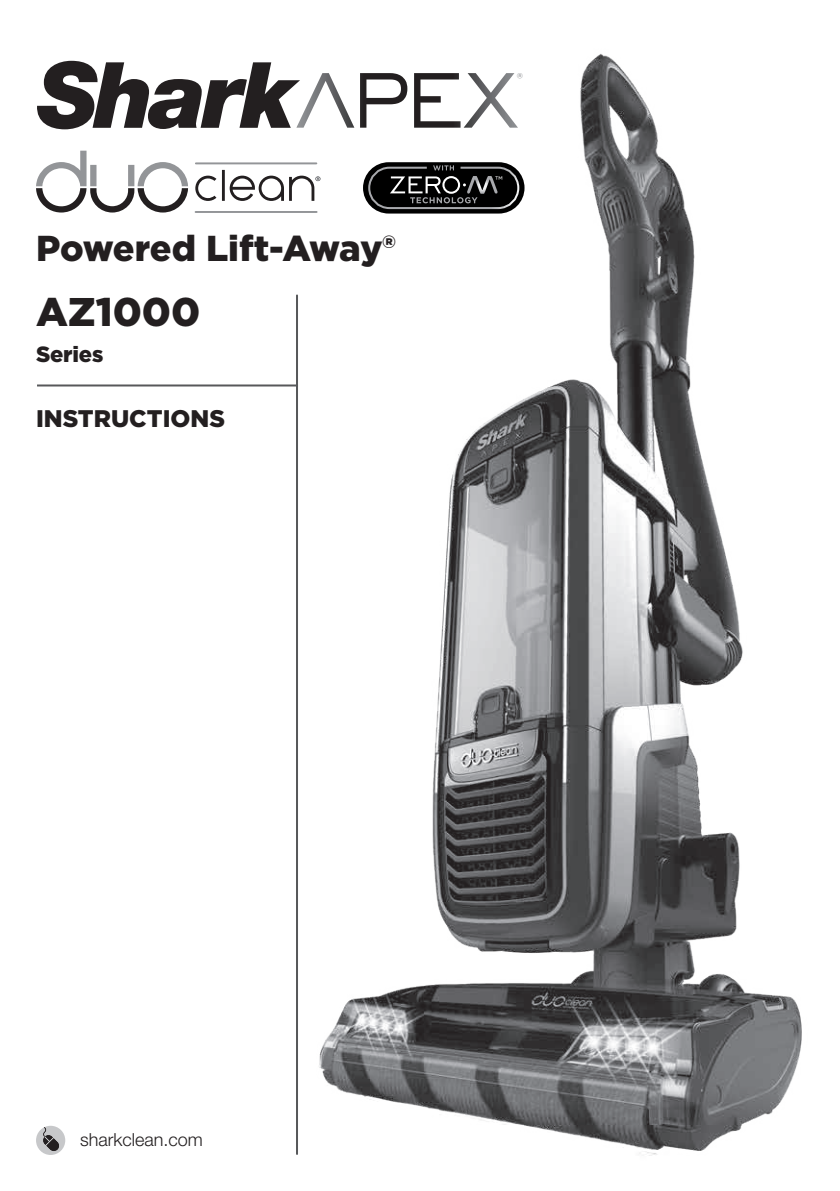
<style>
.page{position:relative;width:840px;height:1191px;background:#fff}
.page>*{position:absolute;margin:0;border:0;box-sizing:border-box;transform-origin:0 0}
.t1{font:900 40px "Gotham";color:#231f20}
.t2{font:900 36px "Gotham";letter-spacing:-.01em;color:#231f20}
.t3{font:900 24px "Gotham";color:#231f20}
.t4{font:900 22px "Gotham";letter-spacing:-.01em;color:#231f20}
.t5{font:300 18px "Helvetica Neue LT Std";color:#231f20}
.t6{font:15.4px "Gotham";color:#939598}
.t7{font:11px "Gotham";color:#fff}
.t8{font:700 8.6px "Gotham";letter-spacing:.06em;color:#fff}
.t9{font:700 7.2px "Gotham";color:#fff}
</style>
<div class="page">
<img style="left:293px;top:54px;width:509px;height:1102px">
<hr style="left:37px;top:384px;width:261px;height:2px;background:#57585a">
<hr style="left:296px;top:295px;width:2px;height:859px;background:#57585a">
<svg style="left:36px;top:1125px;width:29px;height:30px"></svg>
<svg style="left:37px;top:61px;width:480px;height:68px"></svg>
<svg style="left:36px;top:151px;width:152px;height:61px"></svg>
<div style="left:90px;top:165px;width:6px;height:21px;background:#939598"></div>
<div style="left:128px;top:165px;width:6px;height:21px;background:#939598"></div>
<hr style="left:222px;top:170px;width:3px;height:31px;background:#231f20">
<svg style="left:195px;top:176px;width:21px;height:25px"></svg>
<hr style="left:195px;top:211px;width:121px;height:2px;background:#939598">
<hr style="left:196px;top:162px;width:120px;height:2px;background:#939598">
<svg style="left:229px;top:176px;width:91px;height:25px"></svg>
<div style="left:363px;top:162px;width:161px;height:51px;background:#000;border-radius:26px"></div>
<div style="left:368px;top:167px;width:151px;height:42px;border:2px solid #fff;border-radius:20px"></div>
<svg style="left:390px;top:176px;width:108px;height:18px"></svg>
<p class="t6" style="left:516px;top:69px;width:8px">®</p>
<p class="t2" style="left:36px;top:223px;width:361px">Powered Lift-Away®</p>
<p class="t1" style="left:36px;top:285px;width:166px">AZ1000</p>
<p class="t4" style="left:36px;top:339px;width:69px">Series</p>
<p class="t9" style="left:432px;top:163px;width:23px">WITH</p>
<p class="t8" style="left:409px;top:194px;width:69px">TECHNOLOGY</p>
<p class="t7" style="left:495px;top:173px;width:9px">™</p>
<p class="t3" style="left:36px;top:401px;width:190px">INSTRUCTIONS</p>
<p class="t5" style="left:80px;top:1128px;width:124px">sharkclean.com</p>
</div>
